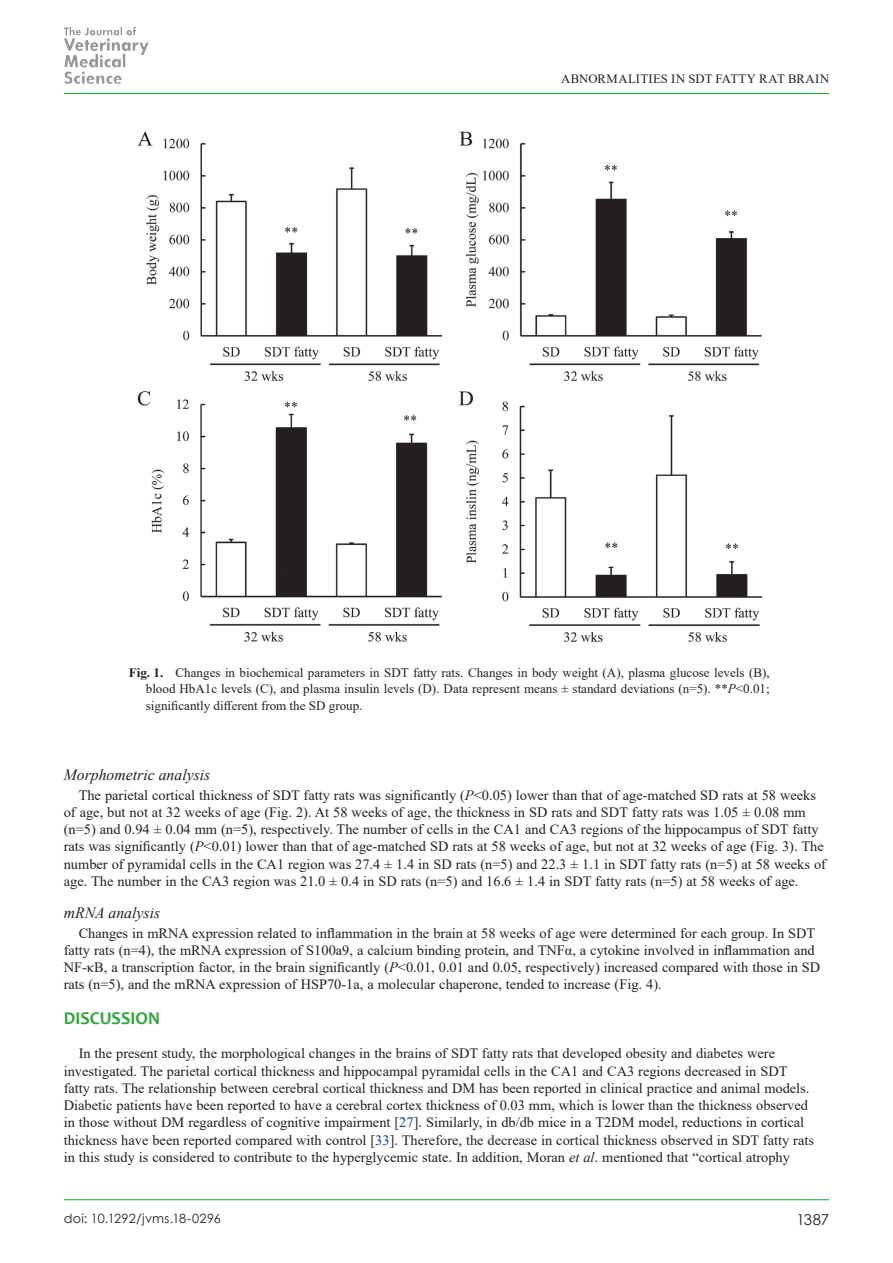
<style>
.page{position:relative;width:893px;height:1263px;background:#fff}
.page>*{position:absolute;margin:0;border:0;box-sizing:border-box;transform-origin:0 0}
.t1{font:700 18px "Candara";color:#2aa738}
.t2{font:italic 15.75px "Times New Roman";color:#231f20}
.t3{font:15px "Century Gothic";color:#231f20}
.t4{font:14.25px/17.2px "Times New Roman";color:#231f20}
.t5{font:13.05px/16.5px "Times New Roman";color:#231f20;text-align:justify}
.t6{font:12.75px "Times New Roman";letter-spacing:.02em;color:#231f20}
.t7{font:12.75px "Century Gothic";letter-spacing:.02em;color:#231f20}
.s1{font-weight:700}
.s2{font-style:italic}
.s3{color:#003f98}
</style>
<div class="page">
<img style="left:64px;top:27px;width:74px;height:24px">
<hr style="left:64px;top:93px;width:765px;height:1px;background:#2aa738">
<hr style="left:64px;top:1199px;width:765px;height:1px;background:#2aa738">
<img style="left:137px;top:131px;width:626px;height:511px">
<p class="t6" style="left:561px;top:70px;width:269px">ABNORMALITIES IN SDT FATTY RAT BRAIN</p>
<p class="t5" style="left:146px;top:663px;width:625px;text-indent:-17px"><span class="s1">Fig. 1.</span> Changes in biochemical parameters in SDT fatty rats. Changes in body weight (A), plasma glucose levels (B), blood HbA1c levels (C), and plasma insulin levels (D). Data represent means ± standard deviations (n=5). **<span class="s2">P</span>&lt;0.01; significantly different from the SD group.</p>
<p class="t2" style="left:64px;top:764px;width:148px">Morphometric analysis</p>
<p class="t4" style="left:64px;top:786px;width:764px;text-indent:15px">The parietal cortical thickness of SDT fatty rats was significantly (<span class="s2">P</span>&lt;0.05) lower than that of age-matched SD rats at 58 weeks of age, but not at 32 weeks of age (Fig. 2). At 58 weeks of age, the thickness in SD rats and SDT fatty rats was 1.05 ± 0.08 mm (n=5) and 0.94 ± 0.04 mm (n=5), respectively. The number of cells in the CA1 and CA3 regions of the hippocampus of SDT fatty rats was significantly (<span class="s2">P</span>&lt;0.01) lower than that of age-matched SD rats at 58 weeks of age, but not at 32 weeks of age (Fig. 3). The number of pyramidal cells in the CA1 region was 27.4 ± 1.4 in SD rats (n=5) and 22.3 ± 1.1 in SDT fatty rats (n=5) at 58 weeks of age. The number in the CA3 region was 21.0 ± 0.4 in SD rats (n=5) and 16.6 ± 1.4 in SDT fatty rats (n=5) at 58 weeks of age.</p>
<p class="t2" style="left:64px;top:902px;width:98px">mRNA analysis</p>
<p class="t4" style="left:64px;top:924px;width:758px;text-indent:15px">Changes in mRNA expression related to inflammation in the brain at 58 weeks of age were determined for each group. In SDT fatty rats (n=4), the mRNA expression of S100a9, a calcium binding protein, and TNFα, a cytokine involved in inflammation and NF-κB, a transcription factor, in the brain significantly (<span class="s2">P</span>&lt;0.01, 0.01 and 0.05, respectively) increased compared with those in SD rats (n=5), and the mRNA expression of HSP70-1a, a molecular chaperone, tended to increase (Fig. 4).</p>
<p class="t1" style="left:64px;top:1007px;width:98px">DISCUSSION</p>
<p class="t4" style="left:64px;top:1044px;width:752px;text-indent:15px">In the present study, the morphological changes in the brains of SDT fatty rats that developed obesity and diabetes were investigated. The parietal cortical thickness and hippocampal pyramidal cells in the CA1 and CA3 regions decreased in SDT fatty rats. The relationship between cerebral cortical thickness and DM has been reported in clinical practice and animal models.<br>Diabetic patients have been reported to have a cerebral cortex thickness of 0.03 mm, which is lower than the thickness observed in those without DM regardless of cognitive impairment [<span class="s3">27</span>]. Similarly, in db/db mice in a T2DM model, reductions in cortical thickness have been reported compared with control [<span class="s3">33</span>]. Therefore, the decrease in cortical thickness observed in SDT fatty rats in this study is considered to contribute to the hyperglycemic state. In addition, Moran <span class="s2">et al</span>. mentioned that “cortical atrophy</p>
<p class="t7" style="left:64px;top:1209px;width:158px">doi: 10.1292/jvms.18-0296</p>
<p class="t3" style="left:796px;top:1209px;width:34px">1387</p>
</div>
